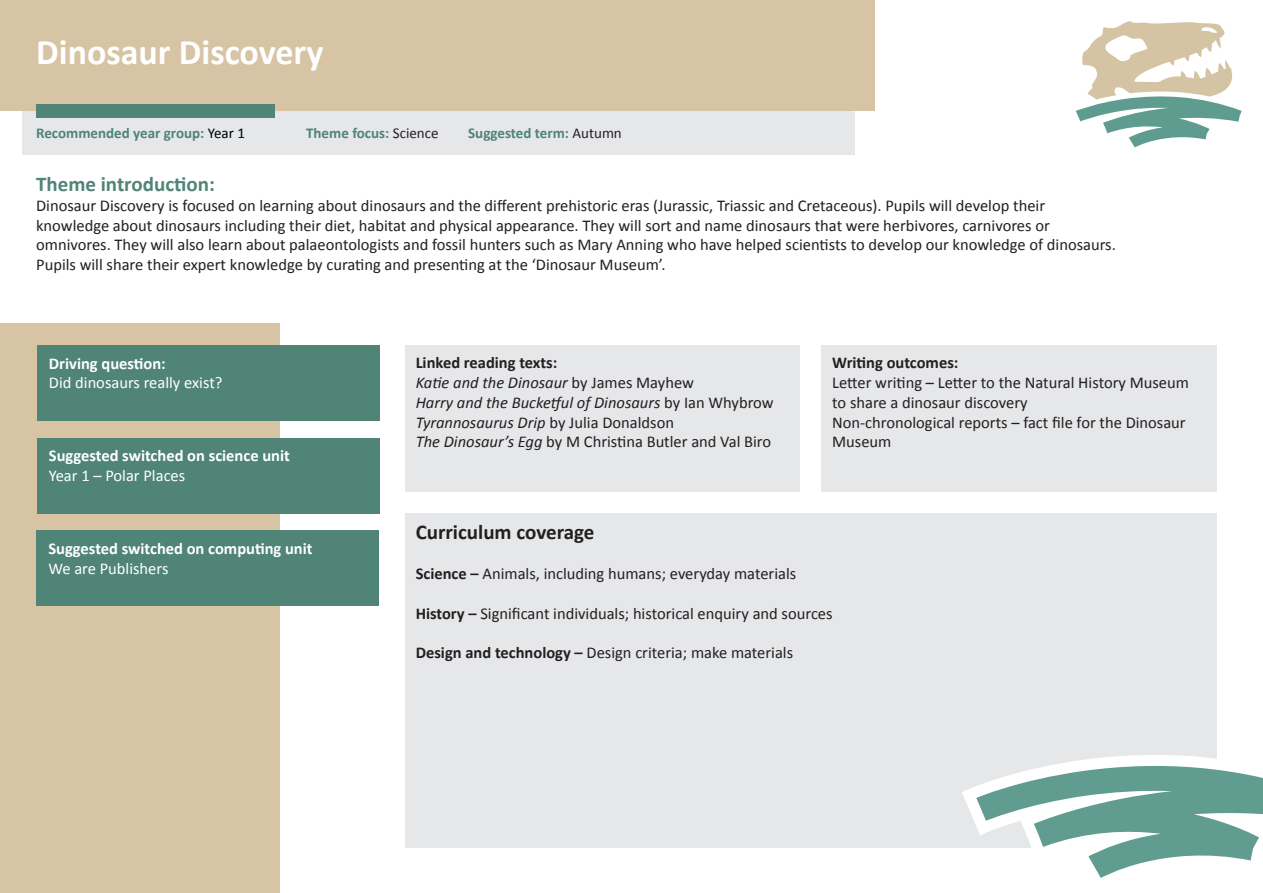
<style>
.page{position:relative;width:1263px;height:893px;background:#fff}
.page>*{position:absolute;margin:0;border:0;box-sizing:border-box;transform-origin:0 0}
.t1{font:700 36px "Calibri";color:#fff}
.t2{font:700 21px "Calibri";color:#4f8477}
.t3{font:700 21px "Calibri";color:#231f20}
.t4{font:16.5px/19.8px "Calibri";color:#231f20}
.t5{font:italic 16.5px/19.8px "Calibri";color:#231f20}
.t6{font:700 16.5px "Calibri";color:#fff}
.t7{font:16.5px "Calibri";color:#fff}
.t8{font:700 16.5px "Calibri";color:#231f20}
.t9{font:700 15px "Calibri";color:#4f8477}
.s1{font-weight:400;color:#000}
.s2{font-weight:400;color:#231f20}
.s3{font-weight:700;font-style:normal}
.s4{font-style:normal}
.s5{font-weight:700}
</style>
<div class="page">
<div style="left:0;top:324px;width:280px;height:569px;background:#d6c4a4"></div>
<div style="left:22px;top:111px;width:833px;height:43px;background:#e6e7e9"></div>
<div style="left:0;top:0;width:875px;height:110px;background:#d6c4a4"></div>
<div style="left:36px;top:104px;width:238px;height:13px;background:#4f8477"></div>
<div style="left:37px;top:345px;width:343px;height:75px;background:#4f8477"></div>
<div style="left:37px;top:438px;width:343px;height:75px;background:#4f8477"></div>
<div style="left:36px;top:531px;width:343px;height:75px;background:#4f8477"></div>
<div style="left:405px;top:513px;width:811px;height:335px;background:#e6e7e9"></div>
<div style="left:405px;top:345px;width:395px;height:147px;background:#e6e7e9"></div>
<div style="left:821px;top:345px;width:396px;height:147px;background:#e6e7e9"></div>
<svg style="left:1076px;top:21px;width:166px;height:126px"></svg>
<svg style="left:962px;top:755px;width:301px;height:123px"></svg>
<h1 class="t1" style="left:36px;top:29px;width:289px">Dinosaur Discovery</h1>
<p class="t9" style="left:36px;top:124px;width:210px">Recommended year group: <span class="s1">Year 1</span></p>
<p class="t9" style="left:306px;top:124px;width:134px">Theme focus: <span class="s2">Science</span></p>
<p class="t9" style="left:468px;top:124px;width:155px">Suggested term: <span class="s2">Autumn</span></p>
<p class="t2" style="left:36px;top:171px;width:180px">Theme introduction:</p>
<p class="t4" style="left:36px;top:195px;width:1081px">Dinosaur Discovery is focused on learning about dinosaurs and the different prehistoric eras (Jurassic, Triassic and Cretaceous). Pupils will develop their knowledge about dinosaurs including their diet, habitat and physical appearance. They will sort and name dinosaurs that were herbivores, carnivores or omnivores. They will also learn about palaeontologists and fossil hunters such as Mary Anning who have helped scientists to develop our knowledge of dinosaurs.<br>Pupils will share their expert knowledge by curating and presenting at the ‘Dinosaur Museum’.</p>
<p class="t6" style="left:49px;top:353px;width:118px">Driving question:</p>
<p class="t7" style="left:49px;top:373px;width:175px">Did dinosaurs really exist?</p>
<p class="t6" style="left:49px;top:446px;width:242px">Suggested switched on science unit</p>
<p class="t7" style="left:49px;top:465px;width:138px">Year 1 – Polar Places</p>
<p class="t6" style="left:48px;top:538px;width:266px">Suggested switched on computing unit</p>
<p class="t7" style="left:48px;top:558px;width:122px">We are Publishers</p>
<p class="t5" style="left:416px;top:352px;width:359px"><span class="s3">Linked reading texts:<br></span>Katie and the Dinosaur <span class="s4">by James Mayhew<br></span>Harry and the Bucketful of Dinosaurs <span class="s4">by Ian Whybrow </span>Tyrannosaurus Drip <span class="s4">by Julia Donaldson<br></span>The Dinosaur’s Egg <span class="s4">by M Christina Butler and Val Biro</span></p>
<p class="t8" style="left:832px;top:352px;width:128px">Writing outcomes:</p>
<p class="t4" style="left:832px;top:372px;width:358px">Letter writing – Letter to the Natural History Museum to share a dinosaur discovery<br>Non-chronological reports – fact file for the Dinosaur Museum</p>
<p class="t3" style="left:416px;top:519px;width:180px">Curriculum coverage</p>
<p class="t4" style="left:416px;top:563px;width:382px"><span class="s5">Science –</span> Animals, including humans; everyday materials</p>
<p class="t4" style="left:416px;top:602px;width:418px"><span class="s5">History –</span> Significant individuals; historical enquiry and sources</p>
<p class="t4" style="left:416px;top:642px;width:379px"><span class="s5">Design and technology –</span> Design criteria; make materials</p>
</div>
